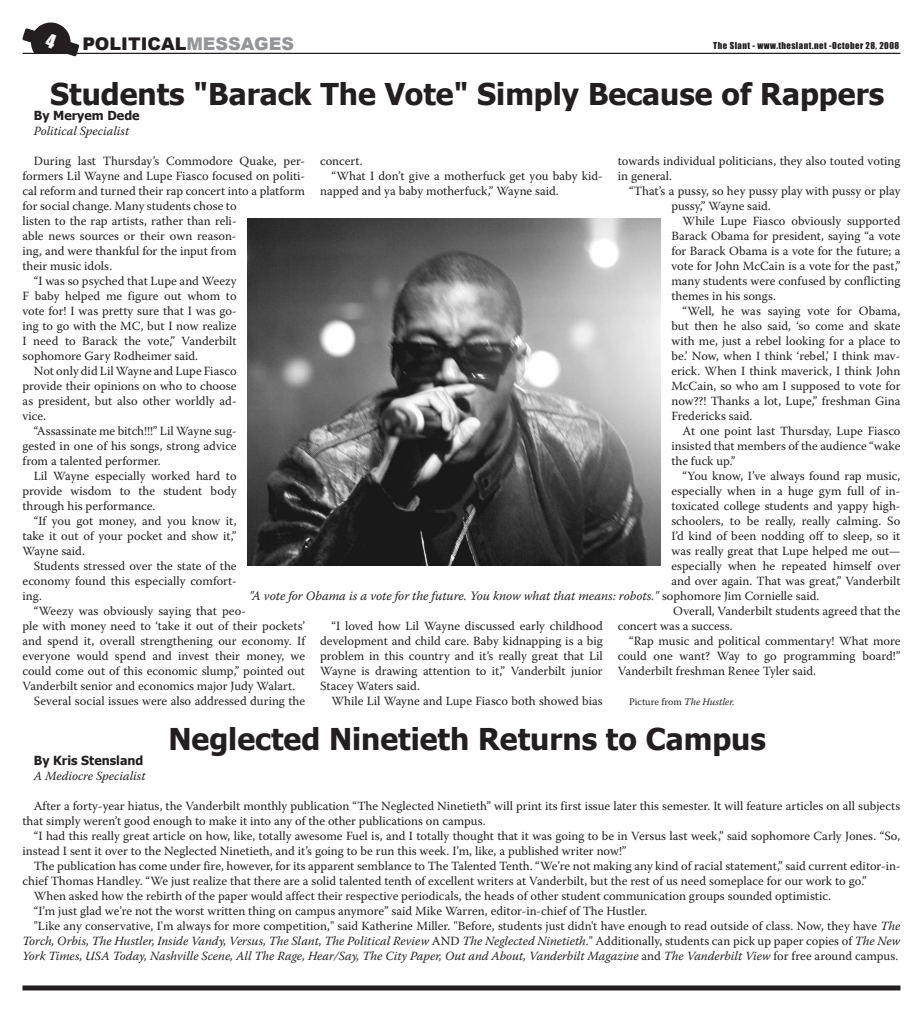
<style>
.page{position:relative;width:923px;height:1013px;background:#fff}
.page>*{position:absolute;margin:0;border:0;box-sizing:border-box;transform-origin:0 0}
.t1{font:700 30px "Tahoma";color:#231f20}
.t2{font:900 17.5px "Arial";color:#231f20}
.t3{font:italic 12.75px "Warnock Pro";color:#231f20}
.t4{font:12.5px/15px "Warnock Pro";color:#231f20;text-align:justify}
.t5{font:italic 12.5px "Warnock Pro";color:#231f20}
.t6{font:700 12.5px "Tahoma";color:#231f20}
.t7{font:10px "Warnock Pro";color:#231f20}
.t8{font:8.75px "Impact";letter-spacing:.05em;color:#231f20}
.s1{color:#939598}
.s2{font-style:normal;font-size:12.5px}
.s3{font-style:italic}
.s4{font-style:normal}
</style>
<div class="page">
<hr style="left:22px;top:53px;width:878px;height:1px;background:#231f20">
<div style="left:22px;top:985px;width:878px;height:5px;background:#231f20"></div>
<img style="left:248px;top:219px;width:412px;height:346px">
<svg style="left:22px;top:23px;width:58px;height:34px"></svg>
<h2 class="t2" style="left:82px;top:34px;width:213px">POLITICAL<span class="s1">MESSAGES</span></h2>
<p class="t8" style="left:713px;top:40px;width:187px">The Slant - www.theslant.net -October 28, 2008</p>
<h1 class="t1" style="left:50px;top:75px;width:835px">Students "Barack The Vote" Simply Because of Rappers</h1>
<p class="t6" style="left:34px;top:108px;width:107px">By Meryem Dede</p>
<p class="t5" style="left:34px;top:123px;width:97px">Political Specialist</p>
<p class="t4" style="left:34px;top:153px;width:273px">During last Thursday’s Commodore Quake, per-</p>
<p class="t4" style="left:22px;top:168px;width:284px">formers Lil Wayne and Lupe Fiasco focused on politi-</p>
<p class="t4" style="left:22px;top:183px;width:284px">cal reform and turned their rap concert into a platform</p>
<p class="t4" style="left:22px;top:198px;width:215px">for social change. Many students chose to</p>
<p class="t4" style="left:22px;top:213px;width:215px">listen to the rap artists, rather than reli-</p>
<p class="t4" style="left:22px;top:228px;width:215px">able news sources or their own reason-</p>
<p class="t4" style="left:22px;top:243px;width:215px">ing, and were thankful for the input from</p>
<p class="t4" style="left:22px;top:258px;width:91px">their music idols.</p>
<p class="t4" style="left:34px;top:273px;width:204px">“I was so psyched that Lupe and Weezy</p>
<p class="t4" style="left:22px;top:288px;width:215px">F baby helped me figure out whom to</p>
<p class="t4" style="left:22px;top:303px;width:215px">vote for! I was pretty sure that I was go-</p>
<p class="t4" style="left:22px;top:318px;width:215px">ing to go with the MC, but I now realize</p>
<p class="t4" style="left:22px;top:333px;width:215px">I need to Barack the vote,” Vanderbilt</p>
<p class="t4" style="left:22px;top:348px;width:177px">sophomore Gary Rodheimer said.</p>
<p class="t4" style="left:34px;top:363px;width:204px">Not only did Lil Wayne and Lupe Fiasco</p>
<p class="t4" style="left:22px;top:378px;width:215px">provide their opinions on who to choose</p>
<p class="t4" style="left:22px;top:393px;width:215px">as president, but also other worldly ad-</p>
<p class="t4" style="left:22px;top:408px;width:25px">vice.</p>
<p class="t4" style="left:34px;top:423px;width:204px">“Assassinate me bitch!!!” Lil Wayne sug-</p>
<p class="t4" style="left:22px;top:438px;width:215px">gested in one of his songs, strong advice</p>
<p class="t4" style="left:22px;top:453px;width:139px">from a talented performer.</p>
<p class="t4" style="left:34px;top:468px;width:204px">Lil Wayne especially worked hard to</p>
<p class="t4" style="left:22px;top:483px;width:215px">provide wisdom to the student body</p>
<p class="t4" style="left:22px;top:498px;width:134px">through his performance.</p>
<p class="t4" style="left:34px;top:513px;width:204px">“If you got money, and you know it,</p>
<p class="t4" style="left:22px;top:528px;width:215px">take it out of your pocket and show it,”</p>
<p class="t4" style="left:22px;top:543px;width:64px">Wayne said.</p>
<p class="t4" style="left:34px;top:558px;width:204px">Students stressed over the state of the</p>
<p class="t4" style="left:22px;top:573px;width:215px">economy found this especially comfort-</p>
<p class="t4" style="left:22px;top:588px;width:21px">ing.</p>
<p class="t4" style="left:34px;top:603px;width:214px">“Weezy was obviously saying that peo-</p>
<p class="t4" style="left:22px;top:618px;width:284px">ple with money need to ‘take it out of their pockets’</p>
<p class="t4" style="left:22px;top:633px;width:284px">and spend it, overall strengthening our economy. If</p>
<p class="t4" style="left:22px;top:648px;width:284px">everyone would spend and invest their money, we</p>
<p class="t4" style="left:22px;top:663px;width:284px">could come out of this economic slump,” pointed out</p>
<p class="t4" style="left:22px;top:678px;width:274px">Vanderbilt senior and economics major Judy Walart.</p>
<p class="t4" style="left:34px;top:693px;width:273px">Several social issues were also addressed during the</p>
<p class="t4" style="left:617px;top:153px;width:284px">towards individual politicians, they also touted voting in general.</p>
<p class="t4" style="left:671px;top:183px;width:230px;text-indent:-42px">“That’s a pussy, so hey pussy play with pussy or play pussy,” Wayne said.</p>
<p class="t4" style="left:671px;top:213px;width:230px;text-indent:11px">While Lupe Fiasco obviously supported Barack Obama for president, saying “a vote for Barack Obama is a vote for the future; a vote for John McCain is a vote for the past,” many students were confused by conflicting themes in his songs.</p>
<p class="t4" style="left:671px;top:303px;width:231px;text-indent:11px">“Well, he was saying vote for Obama, but then he also said, ‘so come and skate with me, just a rebel looking for a place to be.’ Now, when I think ‘rebel,’ I think mav&shy;erick. When I think maverick, I think John McCain, so who am I supposed to vote for now??! Thanks a lot, Lupe,” freshman Gina Fredericks said.</p>
<p class="t4" style="left:671px;top:423px;width:230px;text-indent:11px">At one point last Thursday, Lupe Fiasco insisted that members of the audience “wake the fuck up.”</p>
<p class="t4" style="left:671px;top:468px;width:230px;text-indent:11px">“You know, I’ve always found rap music, especially when in a huge gym full of in&shy;toxicated college students and yappy high&shy;schoolers, to be really, really calming. So I’d kind of been nodding off to sleep, so it was really great that Lupe helped me out— especially when he repeated himself over and over again. That was great,” Vanderbilt</p>
<p class="t3" style="left:249px;top:588px;width:571px">"A vote for Obama is a vote for the future. You know what that means: robots." <span class="s2">sophomore Jim Cornielle said.</span></p>
<p class="t4" style="left:617px;top:603px;width:284px;text-indent:55px">Overall, Vanderbilt students agreed that the concert was a success.</p>
<p class="t4" style="left:617px;top:633px;width:284px;text-indent:11px">“Rap music and political commentary! What more could one want? Way to go programming board!” Vanderbilt freshman Renee Tyler said.</p>
<p class="t7" style="left:629px;top:696px;width:107px">Picture from <span class="s3">The Hustler.</span></p>
<p class="t4" style="left:320px;top:153px;width:44px">concert.</p>
<p class="t4" style="left:331px;top:168px;width:273px">“What I don’t give a motherfuck get you baby kid-</p>
<p class="t4" style="left:320px;top:183px;width:240px">napped and ya baby motherfuck,” Wayne said.</p>
<p class="t4" style="left:320px;top:618px;width:284px;text-indent:11px">“I loved how Lil Wayne discussed early childhood development and child care. Baby kidnapping is a big problem in this country and it’s really great that Lil Wayne is drawing attention to it,” Vanderbilt junior Stacey Waters said.</p>
<p class="t4" style="left:331px;top:693px;width:273px">While Lil Wayne and Lupe Fiasco both showed bias</p>
<h1 class="t1" style="left:168px;top:720px;width:599px">Neglected Ninetieth Returns to Campus</h1>
<p class="t6" style="left:34px;top:752px;width:111px">By Kris Stensland</p>
<p class="t5" style="left:34px;top:768px;width:113px">A Mediocre Specialist</p>
<p class="t4" style="left:22px;top:798px;width:879px;text-indent:11px">After a forty-year hiatus, the Vanderbilt monthly publication “The Neglected Ninetieth” will print its first issue later this semester. It will feature articles on all subjects that simply weren’t good enough to make it into any of the other publications on campus.</p>
<p class="t4" style="left:22px;top:828px;width:879px;text-indent:11px">“I had this really great article on how, like, totally awesome Fuel is, and I totally thought that it was going to be in Versus last week,” said sophomore Carly Jones. “So, instead I sent it over to the Neglected Ninetieth, and it’s going to be run this week. I’m, like, a published writer now!”</p>
<p class="t4" style="left:34px;top:858px;width:868px">The publication has come under fire, however, for its apparent semblance to The Talented Tenth. “We’re not making any kind of racial statement,” said current editor-in-</p>
<p class="t4" style="left:22px;top:873px;width:846px">chief Thomas Handley. “We just realize that there are a solid talented tenth of excellent writers at Vanderbilt, but the rest of us need someplace for our work to go.”</p>
<p class="t4" style="left:34px;top:888px;width:798px">When asked how the rebirth of the paper would affect their respective periodicals, the heads of other student communication groups sounded optimistic.</p>
<p class="t4" style="left:34px;top:903px;width:615px">“I’m just glad we’re not the worst written thing on campus anymore” said Mike Warren, editor-in-chief of The Hustler.</p>
<p class="t4" style="left:34px;top:918px;width:868px">"Like any conservative, I'm always for more competition," said Katherine Miller. "Before, students just didn't have enough to read outside of class. Now, they have <span class="s3">The</span></p>
<p class="t5" style="left:23px;top:933px;width:879px">Torch, Orbis, The Hustler, Inside Vandy, Versus, The Slant, The Political Review <span class="s4">AND</span> The Neglected Ninetieth<span class="s4">." Additionally, students can pick up paper copies of</span> The New</p>
<p class="t5" style="left:23px;top:948px;width:877px">York Times, USA Today, Nashville Scene, All The Rage, Hear/Say, The City Paper, Out and About, Vanderbilt Magazine <span class="s4">and</span> The Vanderbilt View <span class="s4">for free around campus.</span></p>
</div>
